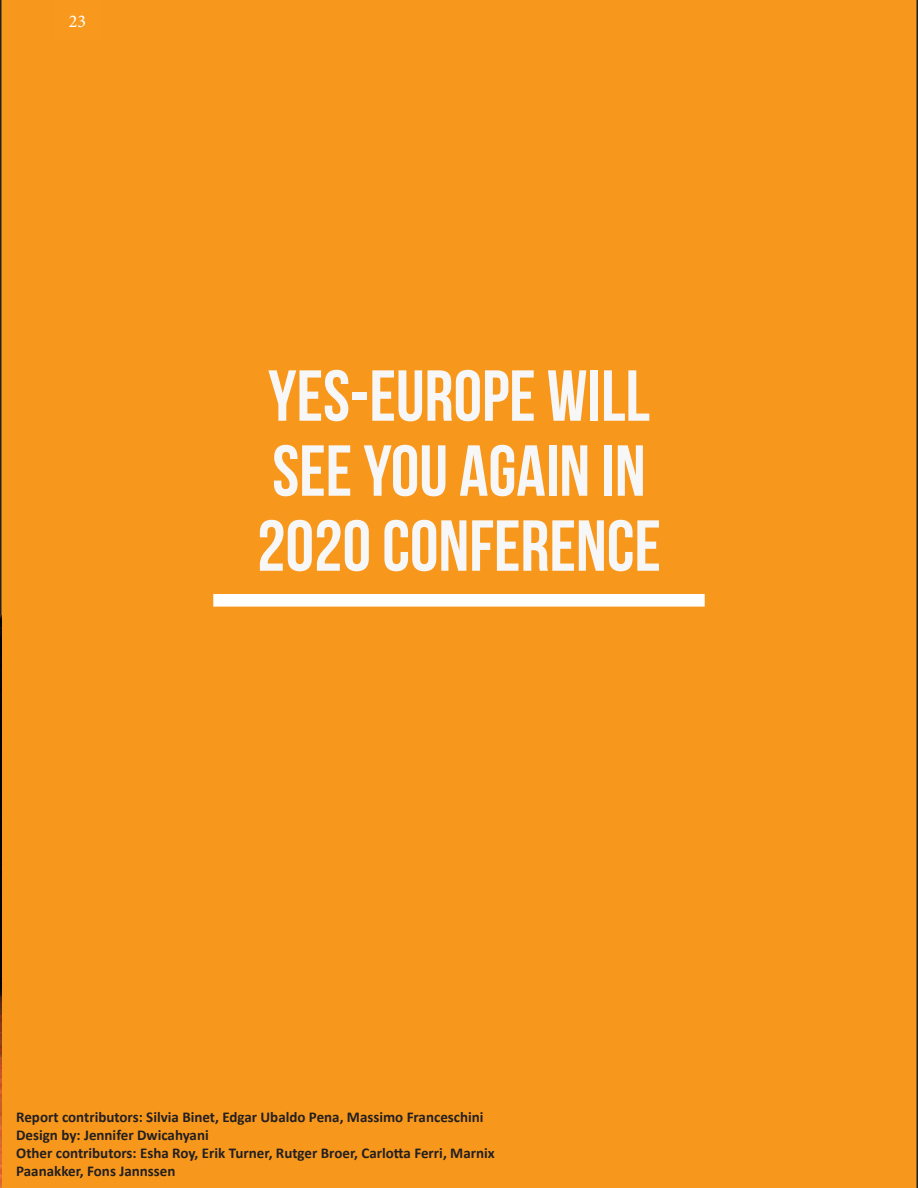
<style>
.page{position:relative;width:918px;height:1188px;background:#f7981d}
.page>*{position:absolute;margin:0;border:0;box-sizing:border-box;transform-origin:0 0}
.t1{font:700 72px "Bebas Neue";color:#f7f7f8}
.t2{font:18px "Minion Pro";color:#fff}
.t3{font:700 15px/18px "Calibri";color:#231f20}
</style>
<div class="page">
<div style="left:54px;top:0;width:47px;height:39px;background:#f8991d"></div>
<img style="left:0;top:615px;width:2px;height:573px">
<div style="left:213px;top:594px;width:492px;height:13px;background:#fff;border:2px solid #fff"></div>
<p class="t2" style="left:69px;top:10px;width:19px">23</p>
<p class="t1" style="left:268px;top:356px;width:383px">YES-EUROPE WILL</p>
<p class="t1" style="left:272px;top:431px;width:375px">SEE YOU AGAIN IN</p>
<p class="t1" style="left:257px;top:506px;width:405px">2020 CONFERENCE</p>
<p class="t3" style="left:16px;top:1107px;width:469px">Report contributors: Silvia Binet, Edgar Ubaldo Pena, Massimo Franceschini</p>
<p class="t3" style="left:16px;top:1125px;width:194px">Design by: Jennifer Dwicahyani</p>
<p class="t3" style="left:16px;top:1143px;width:480px">Other contributors: Esha Roy, Erik Turner, Rutger Broer, Carlotta Ferri, Marnix<br>Paanakker, Fons Jannssen</p>
</div>
